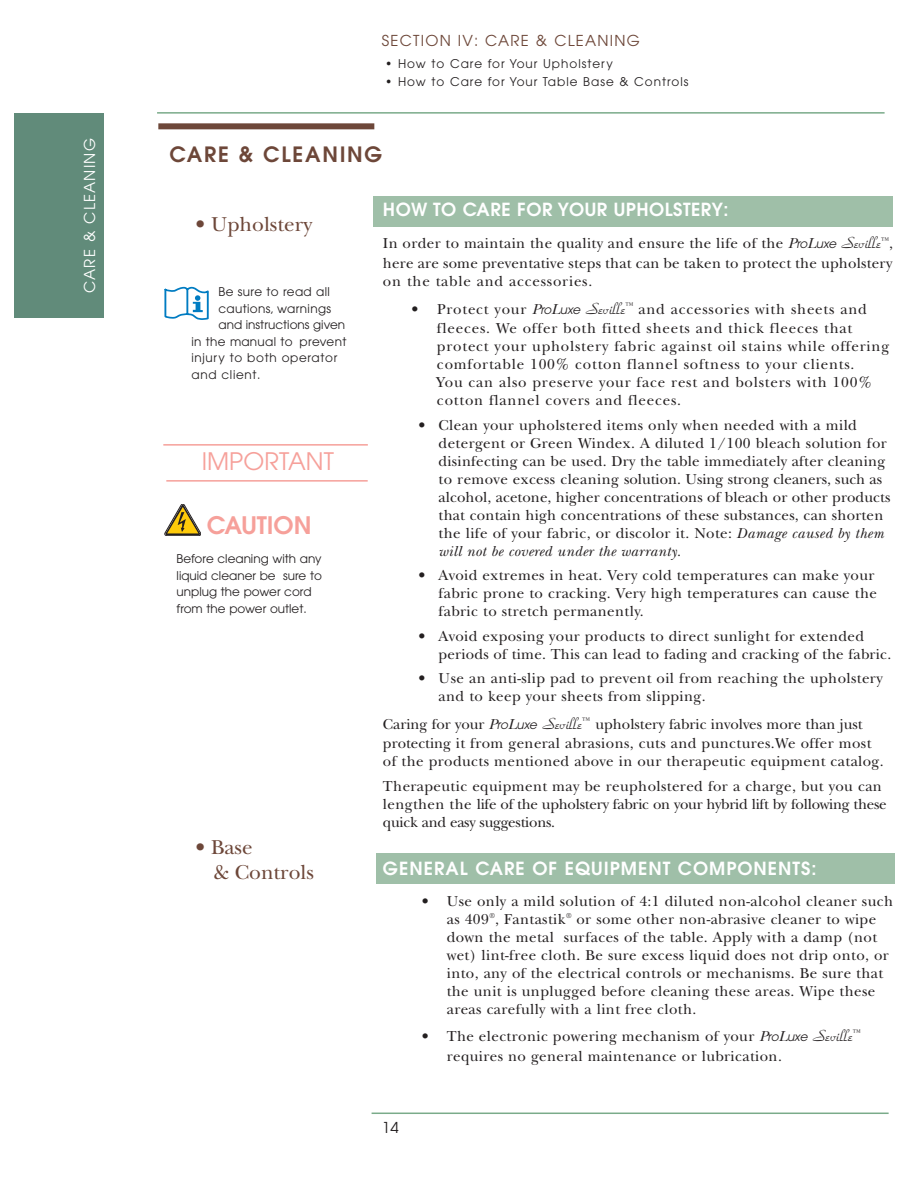
<style>
.page{position:relative;width:918px;height:1188px;background:#fff}
.page>*{position:absolute;margin:0;border:0;box-sizing:border-box;transform-origin:0 0}
.t1{font:24px "Avant Garde";color:#f6a09a}
.t2{font:600 24px "Avant Garde";color:#f6a09a}
.t3{font:21px/25.2px "New Baskerville";color:#6d4739}
.t4{font:600 21px "Avant Garde";letter-spacing:.085em;color:#6d4739}
.t5{font:600 18px "Avant Garde";letter-spacing:.055em;color:#fff}
.t6{font:600 18px "Avant Garde";letter-spacing:.03em;color:#fff}
.t7{font:15px/18px "New Baskerville";letter-spacing:.025em;color:#231f20}
.t8{font:15px/18px "New Baskerville";letter-spacing:.05em;color:#231f20}
.t9{font:15px/19.6px "New Baskerville";color:#231f20}
.t10{font:15px/18px "New Baskerville";letter-spacing:-.015em;color:#231f20}
.t11{font:15px "Avant Garde";letter-spacing:.085em;color:#6d4739}
.t12{font:15px "Avant Garde";letter-spacing:.085em;color:#fff}
.t13{font:15px "Avant Garde";color:#231f20}
.t14{font:12px/16.5px "Avant Garde";color:#231f20}
.t15{font:12px "Avant Garde";letter-spacing:.085em;color:#231f20}
.t16{font:12px "Avant Garde";letter-spacing:.03em;color:#231f20}
.t17{font:12px "Avant Garde";letter-spacing:.055em;color:#231f20}
.t18{font:8.25px "New Baskerville";color:#231f20}
.s1{font-style:italic}
.s2{font-family:"Avant Garde";font-style:italic;font-size:12px}
.s3{font-family:"Park Avenue";font-size:21px}
.s4{font-size:15px}
</style>
<div class="page">
<div style="left:14px;top:113px;width:90px;height:205px;background:#618b7a"></div>
<hr style="left:157px;top:112px;width:728px;height:2px;background:#7aab8a">
<hr style="left:372px;top:1113px;width:517px;height:1px;background:#7aab8a">
<div style="left:158px;top:123px;width:216px;height:6px;background:#6d4739"></div>
<div style="left:373px;top:196px;width:520px;height:31px;background:#9fbfa8"></div>
<div style="left:376px;top:853px;width:518px;height:30px;background:#9fbfa8"></div>
<hr style="left:163px;top:444px;width:205px;height:2px;background:#f6a09a">
<hr style="left:166px;top:480px;width:202px;height:2px;background:#f6a09a">
<svg style="left:165px;top:504px;width:36px;height:32px"></svg>
<svg style="left:165px;top:286px;width:44px;height:34px"></svg>
<p class="t12" style="left:84px;top:293px;width:156px;rotate:-90deg">CARE &amp; CLEANING</p>
<p class="t11" style="left:382px;top:34px;width:260px">SECTION IV: CARE &amp; CLEANING</p>
<p class="t15" style="left:385px;top:60px;width:229px">• How to Care for Your Upholstery</p>
<p class="t15" style="left:385px;top:77px;width:305px">• How to Care for Your Table Base &amp; Controls</p>
<h2 class="t4" style="left:169px;top:146px;width:214px">CARE &amp; CLEANING</h2>
<h2 class="t3" style="left:195px;top:213px;width:118px">• Upholstery</h2>
<p class="t16" style="left:219px;top:288px;width:113px">Be sure to read all</p>
<p class="t16" style="left:219px;top:304px;width:114px">cautions, warnings</p>
<p class="t14" style="left:219px;top:318px;width:128px">and instructions given</p>
<p class="t16" style="left:192px;top:337px;width:157px">in the manual to prevent</p>
<p class="t17" style="left:192px;top:354px;width:147px">injury to both operator</p>
<p class="t17" style="left:192px;top:370px;width:71px">and client.</p>
<h1 class="t1" style="left:202px;top:452px;width:134px">IMPORTANT</h1>
<h1 class="t2" style="left:207px;top:516px;width:106px">CAUTION</h1>
<p class="t14" style="left:177px;top:552px;width:147px">Before cleaning with any liquid cleaner be sure to unplug the power cord from the power outlet.</p>
<h2 class="t3" style="left:213px;top:837px;width:102px;text-indent:-18px">• Base<br>&amp; Controls</h2>
<p class="t6" style="left:383px;top:203px;width:347px">HOW TO CARE FOR YOUR UPHOLSTERY:</p>
<p class="t7" style="left:383px;top:236px;width:500px">In order to maintain the quality and ensure the life of the <span class="s1">P</span><span class="s2">ro</span><span class="s1">L</span><span class="s2">uxe</span> <span class="s3">Seville</span></p>
<p class="t18" style="left:881px;top:237px;width:13px">™<span class="s4">,</span></p>
<p class="t7" style="left:383px;top:256px;width:511px">here are some preventative steps that can be taken to protect the upholstery on the table and accessories.</p>
<p class="t8" style="left:437px;top:301px;width:431px;line-height:19.6px">Protect your <span class="s1">P</span><span class="s2">ro</span><span class="s1">L</span><span class="s2">uxe</span> <span class="s3">Seville</span><sup>™</sup> and accessories with sheets and fleeces. We offer both fitted sheets and thick fleeces that</p>
<p class="t8" style="left:437px;top:339px;width:454px">protect your upholstery fabric against oil stains while offering comfortable 100% cotton flannel softness to your clients.<br>You can also preserve your face rest and bolsters with 100% cotton flannel covers and fleeces.</p>
<p class="t7" style="left:439px;top:418px;width:453px;text-indent:-20px">• Clean your upholstered items only when needed with a mild detergent or Green Windex. A diluted 1/100 bleach solution for disinfecting can be used. Dry the table immediately after cleaning to remove excess cleaning solution. Using strong cleaners, such as alcohol, acetone, higher concentrations of bleach or other products that contain high concentrations of these substances, can shorten the life of your fabric, or discolor it. Note: <span class="s1">Damage caused by them will not be covered under the warranty.</span></p>
<p class="t7" style="left:439px;top:568px;width:440px;text-indent:-20px">• Avoid extremes in heat. Very cold temperatures can make your fabric prone to cracking. Very high temperatures can cause the fabric to stretch permanently.</p>
<p class="t7" style="left:439px;top:629px;width:454px;text-indent:-20px">• Avoid exposing your products to direct sunlight for extended periods of time. This can lead to fading and cracking of the fabric.</p>
<p class="t7" style="left:439px;top:671px;width:446px;text-indent:-20px">• Use an anti-slip pad to prevent oil from reaching the upholstery and to keep your sheets from slipping.</p>
<p class="t9" style="left:383px;top:716px;width:490px">Caring for your <span class="s1">P</span><span class="s2">ro</span><span class="s1">L</span><span class="s2">uxe</span> <span class="s3">Seville</span><sup>™</sup> upholstery fabric involves more than just protecting it from general abrasions, cuts and punctures.We offer most</p>
<p class="t7" style="left:383px;top:751px;width:502px;line-height:24.5px">of the products mentioned above in our therapeutic equipment catalog.<br>Therapeutic equipment may be reupholstered for a charge, but you can</p>
<p class="t10" style="left:383px;top:797px;width:505px">lengthen the life of the upholstery fabric on your hybrid lift by following these quick and easy suggestions.</p>
<p class="t5" style="left:383px;top:862px;width:435px">GENERAL CARE OF EQUIPMENT COMPONENTS:</p>
<p class="t7" style="left:447px;top:893px;width:448px;text-indent:-25px">• Use only a mild solution of 4:1 diluted non-alcohol cleaner such as 409<sup>®</sup>, Fantastik<sup>®</sup> or some other non-abrasive cleaner to wipe down the metal surfaces of the table. Apply with a damp (not wet) lint-free cloth. Be sure excess liquid does not drip onto, or into, any of the electrical controls or mechanisms. Be sure that the unit is unplugged before cleaning these areas. Wipe these areas carefully with a lint free cloth.</p>
<p class="t7" style="left:422px;top:1029px;width:432px">• The electronic powering mechanism of your <span class="s1">P</span><span class="s2">ro</span><span class="s1">L</span><span class="s2">uxe</span> <span class="s3">Seville</span></p>
<p class="t18" style="left:853px;top:1030px;width:10px">™</p>
<p class="t7" style="left:447px;top:1048px;width:337px">requires no general maintenance or lubrication.</p>
<p class="t13" style="left:382px;top:1122px;width:18px">14</p>
</div>
